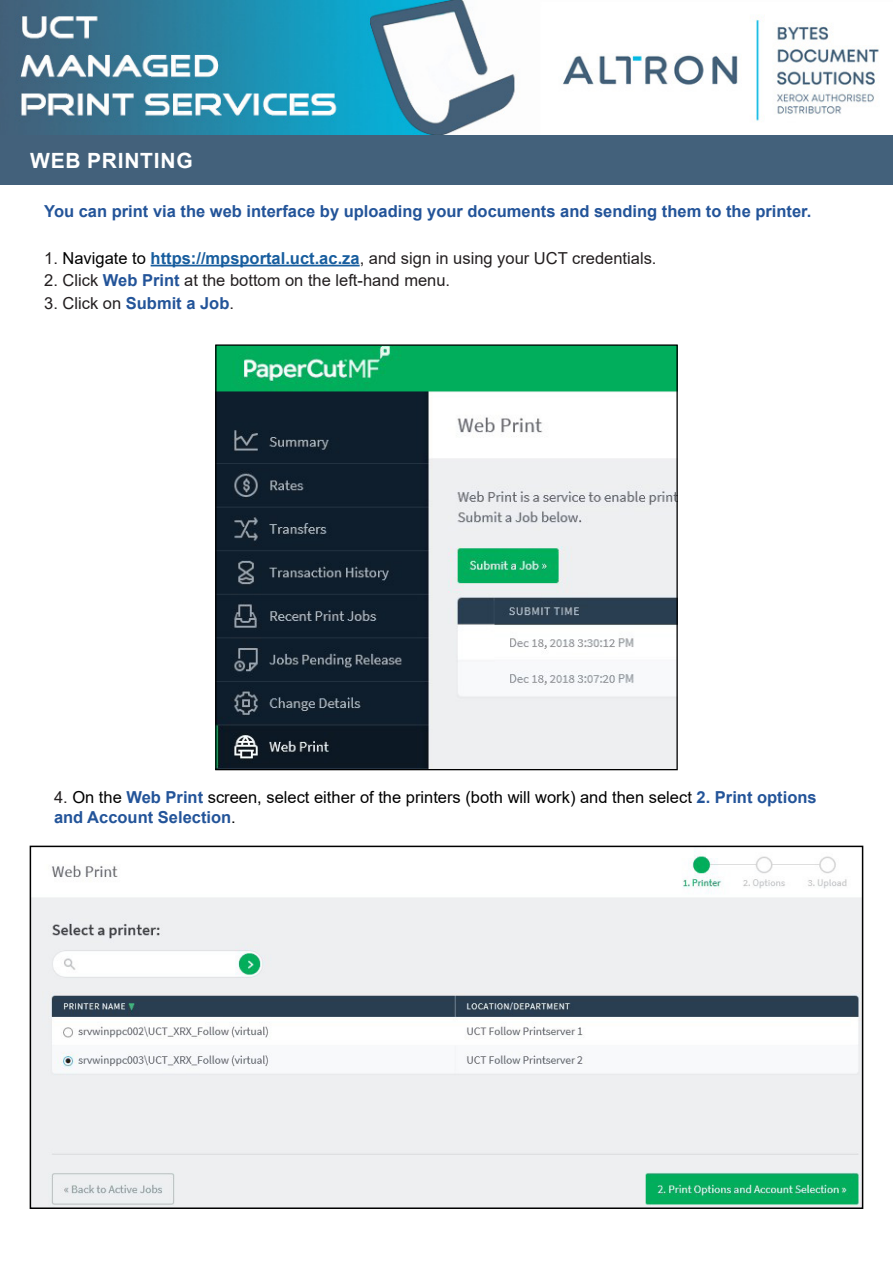
<style>
.page{position:relative;width:893px;height:1263px;background:#fff}
.page>*{position:absolute;margin:0;border:0;box-sizing:border-box;transform-origin:0 0}
.t1{font:700 21px "Arial";letter-spacing:.035em;color:#fff}
.t2{font:16.5px "Arial";color:#231f20}
.t3{font:16.5px/19.8px "Arial";color:#000}
.t4{font:700 16.5px "Arial";color:#235499}
.s1{color:#000}
.s2{font-weight:700;color:#175d9e}
.s3{font-weight:700;color:#235499}
.s4{color:#231f20}
</style>
<div class="page">
<hr style="left:151px;top:265px;width:209px;height:1px;background:#175d9e">
<div style="left:0;top:133px;width:893px;height:51px;background:#43617b"></div>
<img style="left:0;top:0;width:893px;height:135px">
<img style="left:217px;top:346px;width:459px;height:422px">
<img style="left:33px;top:851px;width:827px;height:355px">
<div style="left:30px;top:846px;width:833px;height:363px;border:2px solid #000"></div>
<p class="t1" style="left:30px;top:145px;width:164px">WEB PRINTING</p>
<p class="t4" style="left:44px;top:199px;width:769px">You can print via the web interface by uploading your documents and sending them to the printer.</p>
<p class="t2" style="left:44px;top:247px;width:614px">1. <span class="s1">Navigate to</span> <span class="s2">https://mpsportal.uct.ac.za</span>, and sign in using your UCT credentials.</p>
<p class="t2" style="left:44px;top:269px;width:407px">2. Click <span class="s3">Web Print</span> at the bottom on the left-hand menu.</p>
<p class="t2" style="left:44px;top:292px;width:191px">3. Click on <span class="s3">Submit a Job</span>.</p>
<p class="t3" style="left:54px;top:787px;width:764px"><span class="s4">4.</span> On the <span class="s3">Web Print</span> screen, select either of the printers (both will work) and then select <span class="s3">2. Print options and Account Selection</span>.</p>
</div>
